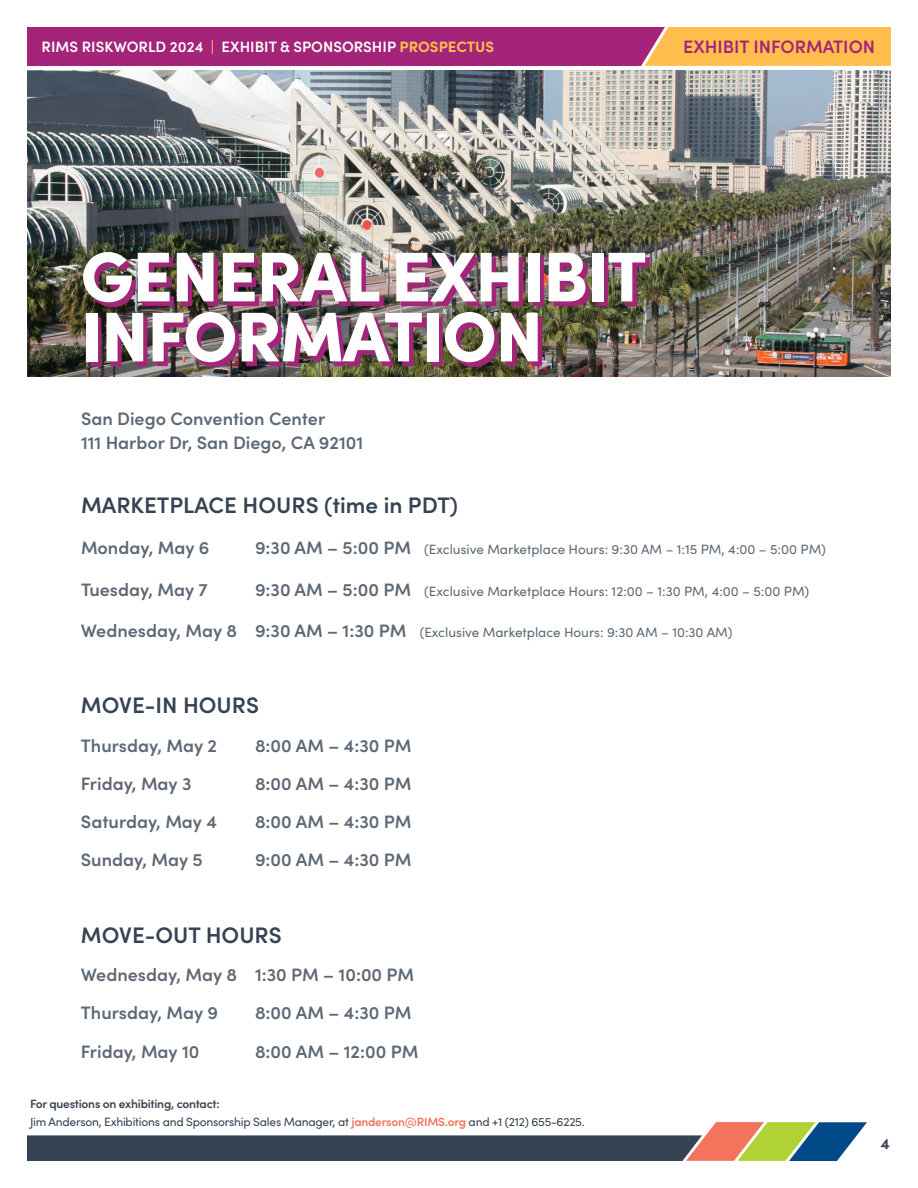
<style>
.page{position:relative;width:918px;height:1188px;background:#fff}
.page>*{position:absolute;margin:0;border:0;box-sizing:border-box;transform-origin:0 0}
.t1{font:900 70.5px "Sofia Pro";letter-spacing:-.025em;color:#fff}
.t2{font:600 22.5px "Sofia Pro";color:#364353}
.t3{font:600 18px "Sofia Pro";color:#5e6975}
.t4{font:600 18px "Sofia Pro";color:#a4247a}
.t5{font:600 15px "Sofia Pro";color:#fff}
.t6{font:700 15px "Sofia Pro";color:#364353}
.t7{font:13.5px "Sofia Pro";color:#5e6975}
.t8{font:12px/18px "Sofia Pro";letter-spacing:-.02em;color:#364353}
.s1{color:#ffbe4e}
.s2{font-weight:700;color:#ffbe4e}
.s3{font-weight:600;font-size:18px}
.s4{font-weight:600}
.s5{font-weight:600;color:#f3735d}
</style>
<div class="page">
<div style="left:27px;top:27px;width:864px;height:39px;background:#a4247a"></div>
<svg style="left:27px;top:1122px;width:840px;height:39px"></svg>
<svg style="left:641px;top:27px;width:250px;height:39px;background:#fab753"></svg>
<img style="left:27px;top:70px;width:864px;height:307px">
<img style="left:87px;top:256px;width:563px;height:111px">
<p class="t5" style="left:42px;top:35px;width:454px">RIMS RISKWORLD 2024 <span class="s1">|</span> EXHIBIT &amp; SPONSORSHIP <span class="s2">PROSPECTUS</span></p>
<p class="t4" style="left:683px;top:34px;width:194px">EXHIBIT INFORMATION</p>
<p class="t1" style="left:80px;top:221px;width:568px">GENERAL EXHIBIT</p>
<p class="t1" style="left:80px;top:281px;width:464px">INFORMATION</p>
<p class="t3" style="left:81px;top:406px;width:246px">San Diego Convention Center</p>
<p class="t3" style="left:81px;top:430px;width:284px">111 Harbor Dr, San Diego, CA 92101</p>
<p class="t2" style="left:81px;top:488px;width:379px">MARKETPLACE HOURS (time in PDT)</p>
<p class="t3" style="left:81px;top:534px;width:130px">Monday, May 6</p>
<p class="t7" style="left:255px;top:540px;width:573px"><span class="s3">9:30 AM – 5:00 PM</span> (Exclusive Marketplace Hours: 9:30 AM – 1:15 PM, 4:00 – 5:00 PM)</p>
<p class="t3" style="left:81px;top:576px;width:128px">Tuesday, May 7</p>
<p class="t7" style="left:255px;top:581px;width:556px"><span class="s3">9:30 AM – 5:00 PM</span> (Exclusive Marketplace Hours: 12:00 – 1:30 PM, 4:00 – 5:00 PM)</p>
<p class="t7" style="left:81px;top:622px;width:653px"><span class="s3">Wednesday, May 8 9:30 AM – 1:30 PM</span> (Exclusive Marketplace Hours: 9:30 AM – 10:30 AM)</p>
<p class="t2" style="left:81px;top:688px;width:180px">MOVE-IN HOURS</p>
<p class="t3" style="left:81px;top:732px;width:137px">Thursday, May 2</p>
<p class="t3" style="left:255px;top:732px;width:158px">8:00 AM – 4:30 PM</p>
<p class="t3" style="left:81px;top:770px;width:112px">Friday, May 3</p>
<p class="t3" style="left:255px;top:770px;width:158px">8:00 AM – 4:30 PM</p>
<p class="t3" style="left:81px;top:808px;width:137px">Saturday, May 4</p>
<p class="t3" style="left:255px;top:808px;width:158px">8:00 AM – 4:30 PM</p>
<p class="t3" style="left:81px;top:846px;width:123px">Sunday, May 5</p>
<p class="t3" style="left:255px;top:846px;width:158px">9:00 AM – 4:30 PM</p>
<p class="t2" style="left:81px;top:918px;width:202px">MOVE-OUT HOURS</p>
<p class="t3" style="left:81px;top:961px;width:335px">Wednesday, May 8 1:30 PM – 10:00 PM</p>
<p class="t3" style="left:81px;top:999px;width:139px">Thursday, May 9</p>
<p class="t3" style="left:255px;top:999px;width:158px">8:00 AM – 4:30 PM</p>
<p class="t3" style="left:81px;top:1038px;width:120px">Friday, May 10</p>
<p class="t3" style="left:255px;top:1038px;width:165px">8:00 AM – 12:00 PM</p>
<p class="t8" style="left:30px;top:1094px;width:556px"><span class="s4">For questions on exhibiting, contact:<br></span>Jim Anderson, Exhibitions and Sponsorship Sales Manager, at <span class="s5">janderson@RIMS.org</span> and +1 (212) 655-6225.</p>
<p class="t6" style="left:881px;top:1132px;width:10px">4</p>
</div>
